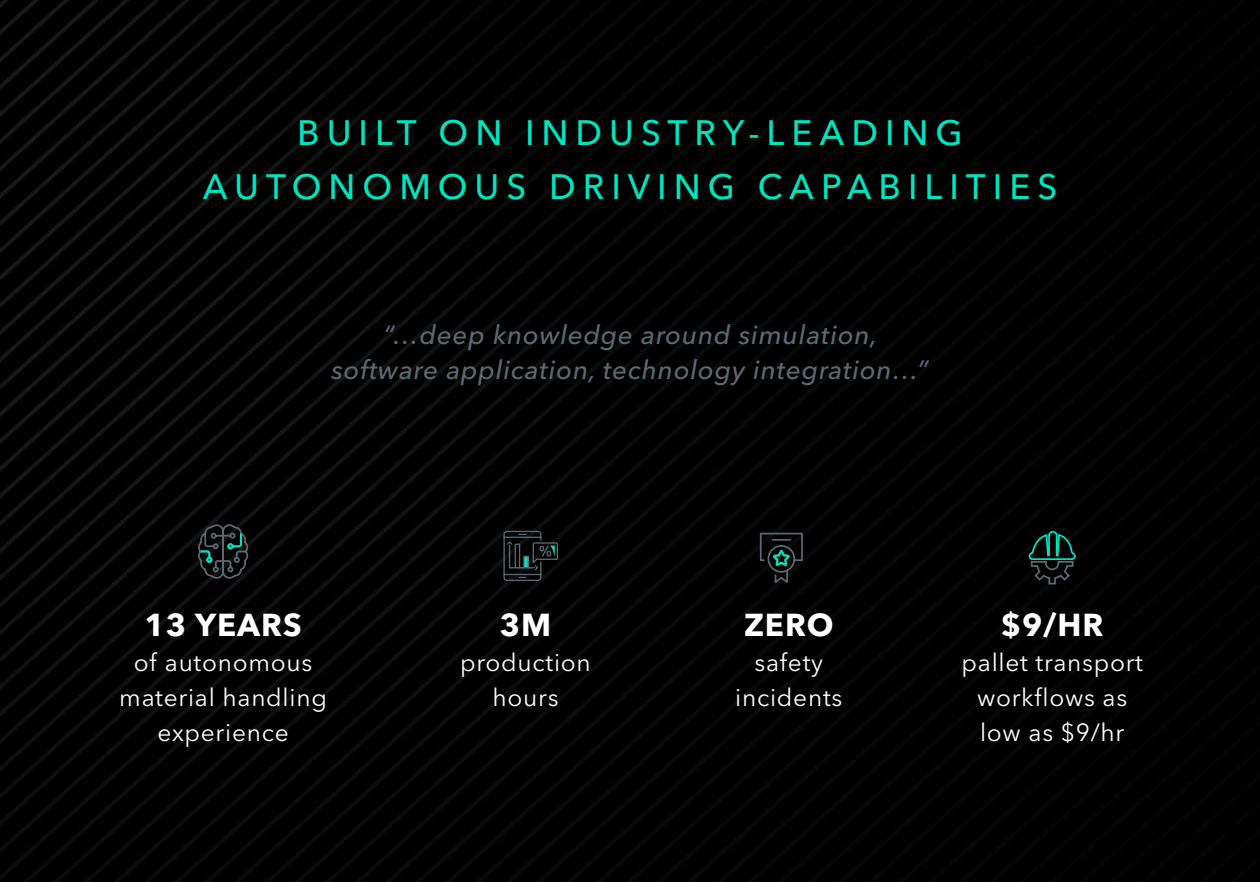
<style>
.page{position:relative;width:1260px;height:882px;background:#000101}
.page>*{position:absolute;margin:0;border:0;box-sizing:border-box;transform-origin:0 0}
.t1{font:500 35px/54.2px "Avenir Next LT Pro";letter-spacing:.2em;color:#00e5c0;text-align:center}
.t2{font:700 31.5px "Avenir Next LT Pro";letter-spacing:.03em;color:#fff}
.t3{font:italic 500 26.25px/35px "Avenir Next LT Pro";letter-spacing:.03em;color:#5b6a72;text-align:center}
.t4{font:24.5px/35px "Avenir Next LT Pro";letter-spacing:.03em;color:#fff;text-align:center}
</style>
<div class="page">
<svg style="left:1028px;top:530px;width:48px;height:55px"></svg>
<svg style="left:197px;top:523px;width:52px;height:57px"></svg>
<svg style="left:503px;top:530px;width:56px;height:52px"></svg>
<svg style="left:759px;top:532px;width:44px;height:51px"></svg>
<h1 class="t1" style="left:203px;top:105px;width:856px">BUILT ON INDUSTRY-LEADING<br>AUTONOMOUS DRIVING CAPABILITIES</h1>
<p class="t3" style="left:331px;top:318px;width:599px">“…deep knowledge around simulation, software application, technology integration…”</p>
<p class="t2" style="left:145px;top:605px;width:159px">13 YEARS</p>
<p class="t4" style="left:119px;top:645px;width:209px">of autonomous material handling experience</p>
<p class="t2" style="left:500px;top:605px;width:53px">3M</p>
<p class="t4" style="left:460px;top:645px;width:132px">production hours</p>
<p class="t2" style="left:744px;top:605px;width:91px">ZERO</p>
<p class="t4" style="left:735px;top:645px;width:109px">safety incidents</p>
<p class="t2" style="left:1001px;top:605px;width:104px">$9/HR</p>
<p class="t4" style="left:962px;top:645px;width:183px">pallet transport workflows as low as $9/hr</p>
</div>
